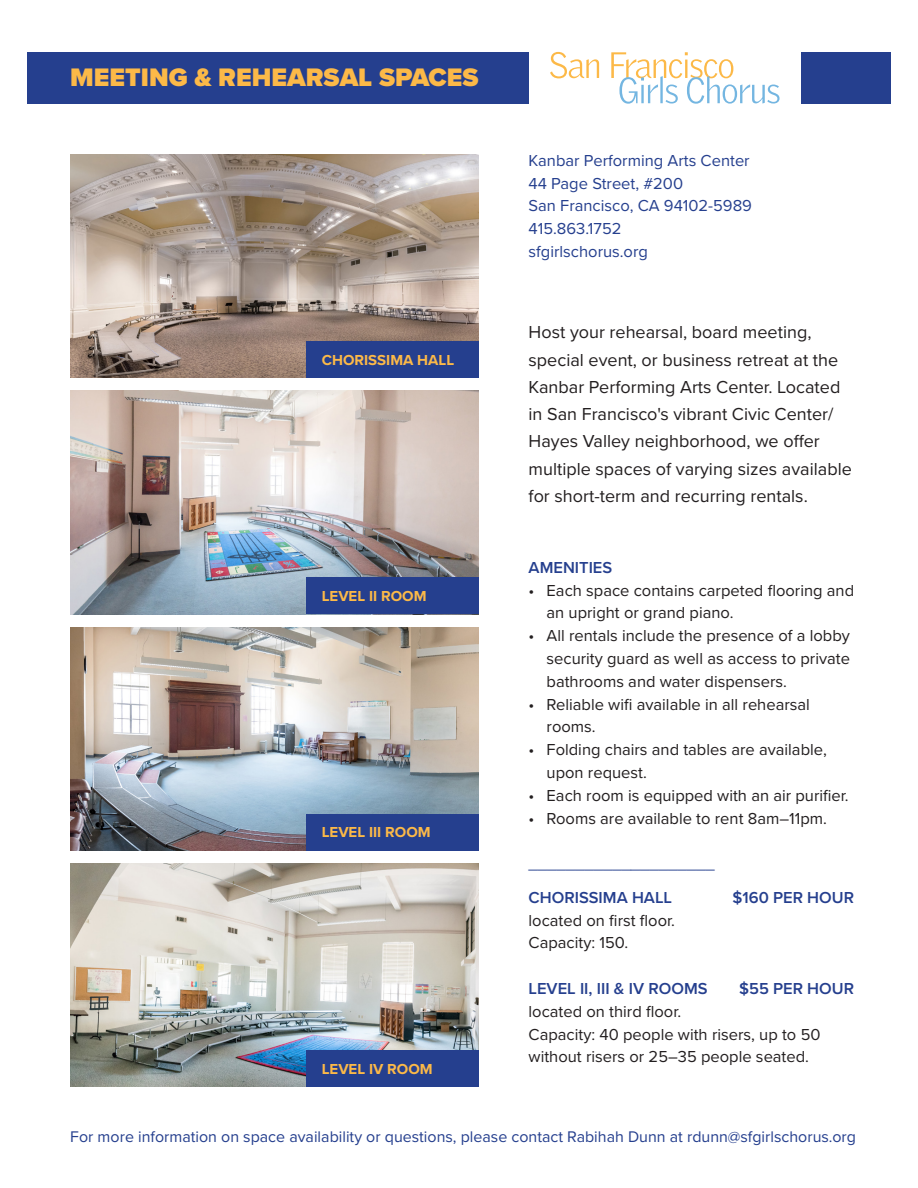
<style>
.page{position:relative;width:918px;height:1188px;background:#fff}
.page>*{position:absolute;margin:0;border:0;box-sizing:border-box;transform-origin:0 0}
.t1{font:900 26.25px "Proxima Nova";color:#fcb948}
.t2{font:18px/27.3px "Proxima Nova";color:#231f20}
.t3{font:16.5px/22.8px "Proxima Nova";color:#231f20}
.t4{font:16.5px "Proxima Nova";color:#253f8e}
.t5{font:600 16.5px "Proxima Nova";color:#253f8e}
.t6{font:16.05px "Proxima Nova";color:#253f8e}
.t7{font:700 15px "Proxima Nova";color:#fcb948}
</style>
<div class="page">
<img style="left:70px;top:155px;width:409px;height:223px">
<img style="left:70px;top:391px;width:409px;height:223px">
<img style="left:70px;top:628px;width:409px;height:222px">
<img style="left:70px;top:864px;width:409px;height:223px">
<svg style="left:550px;top:52px;width:230px;height:52px"></svg>
<div style="left:27px;top:52px;width:502px;height:52px;background:#253f8e"></div>
<div style="left:801px;top:52px;width:90px;height:52px;background:#253f8e"></div>
<div style="left:307px;top:341px;width:172px;height:37px;background:#253f8e"></div>
<div style="left:307px;top:577px;width:172px;height:37px;background:#253f8e"></div>
<div style="left:307px;top:814px;width:172px;height:36px;background:#253f8e"></div>
<div style="left:307px;top:1050px;width:172px;height:37px;background:#253f8e"></div>
<p class="t1" style="left:70px;top:58px;width:410px">MEETING &amp; REHEARSAL SPACES</p>
<p class="t7" style="left:322px;top:348px;width:134px">CHORISSIMA HALL</p>
<p class="t7" style="left:322px;top:585px;width:106px">LEVEL II ROOM</p>
<p class="t7" style="left:322px;top:821px;width:110px">LEVEL III ROOM</p>
<p class="t7" style="left:322px;top:1058px;width:112px">LEVEL IV ROOM</p>
<p class="t4" style="left:529px;top:148px;width:223px">Kanbar Performing Arts Center</p>
<p class="t4" style="left:529px;top:171px;width:156px">44 Page Street, #200</p>
<p class="t4" style="left:529px;top:194px;width:225px">San Francisco, CA 94102-5989</p>
<p class="t4" style="left:529px;top:216px;width:94px">415.863.1752</p>
<p class="t4" style="left:529px;top:239px;width:121px">sfgirlschorus.org</p>
<p class="t2" style="left:529px;top:318px;width:325px">Host your rehearsal, board meeting, special event, or business retreat at the Kanbar Performing Arts Center. Located in San Francisco's vibrant Civic Center/ Hayes Valley neighborhood, we offer multiple spaces of varying sizes available for short-term and recurring rentals.</p>
<p class="t5" style="left:529px;top:555px;width:85px">AMENITIES</p>
<p class="t3" style="left:547px;top:578px;width:309px;text-indent:-18px">• Each space contains carpeted flooring and an upright or grand piano.</p>
<p class="t3" style="left:547px;top:624px;width:305px;text-align:justify;text-indent:-18px">• All rentals include the presence of a lobby security guard as well as access to private bathrooms and water dispensers.</p>
<p class="t3" style="left:547px;top:692px;width:265px;text-indent:-18px">• Reliable wifi available in all rehearsal rooms.</p>
<p class="t3" style="left:547px;top:738px;width:282px;text-indent:-18px">• Folding chairs and tables are available, upon request.</p>
<p class="t3" style="left:529px;top:783px;width:322px">• Each room is equipped with an air purifier.</p>
<p class="t3" style="left:529px;top:806px;width:300px">• Rooms are available to rent 8am–11pm.</p>
<p class="t4" style="left:529px;top:851px;width:188px">____________________</p>
<p class="t5" style="left:529px;top:885px;width:145px">CHORISSIMA HALL</p>
<p class="t5" style="left:733px;top:885px;width:123px">$160 PER HOUR</p>
<p class="t3" style="left:529px;top:908px;width:148px">located on first floor.</p>
<p class="t3" style="left:529px;top:931px;width:101px">Capacity: 150.</p>
<p class="t5" style="left:529px;top:976px;width:180px">LEVEL II, III &amp; IV ROOMS</p>
<p class="t5" style="left:739px;top:976px;width:116px">$55 PER HOUR</p>
<p class="t3" style="left:529px;top:999px;width:154px">located on third floor.</p>
<p class="t3" style="left:529px;top:1022px;width:293px">Capacity: 40 people with risers, up to 50 without risers or 25–35 people seated.</p>
<p class="t6" style="left:70px;top:1125px;width:787px">For more information on space availability or questions, please contact Rabihah Dunn at rdunn@sfgirlschorus.org</p>
</div>
